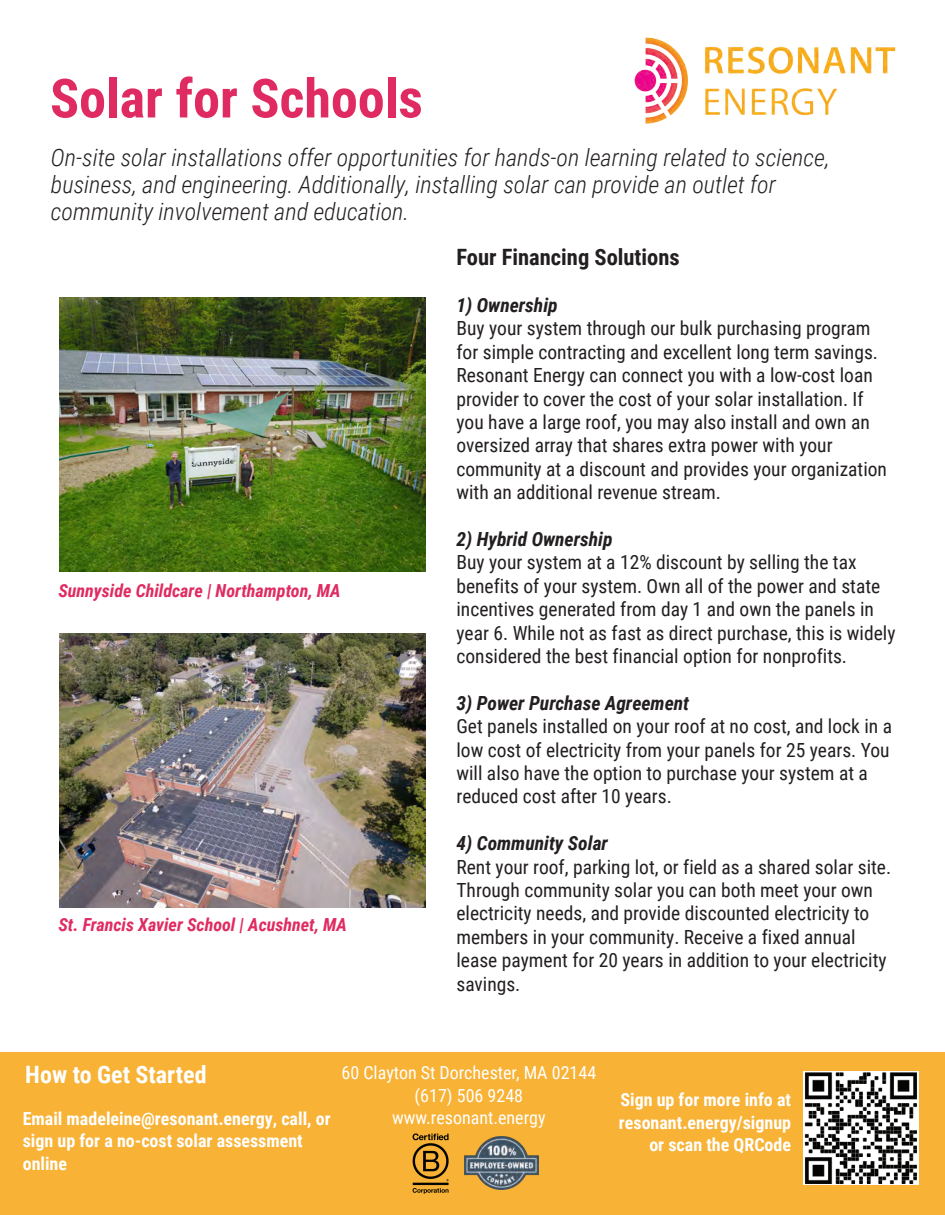
<style>
.page{position:relative;width:945px;height:1215px;background:#fff}
.page>*{position:absolute;margin:0;border:0;box-sizing:border-box;transform-origin:0 0}
.t1{font:700 54px "Roboto Condensed";color:#df2b61}
.t2{font:italic 300 24px/27px "Roboto Condensed";color:#231f20}
.t3{font:700 24px "Roboto Condensed";color:#fff}
.t4{font:700 22.5px "Roboto Condensed";color:#231f20}
.t5{font:19.5px/23.4px "Roboto Condensed";color:#231f20}
.t6{font:italic 700 19.5px "Roboto Condensed";color:#231f20}
.t7{font:700 18px/22.5px "Roboto Condensed";color:#fff;text-align:right}
.t8{font:italic 700 18px "Roboto Condensed";color:#df2b61}
.t9{font:18px/22.5px "Roboto Condensed";color:#fff;text-align:center}
</style>
<div class="page">
<div style="left:0;top:1053px;width:945px;height:162px;background:#f8b235"></div>
<img style="left:803px;top:1071px;width:115px;height:114px">
<img style="left:412px;top:1133px;width:37px;height:61px">
<img style="left:465px;top:1137px;width:73px;height:53px">
<img style="left:634px;top:37px;width:261px;height:87px">
<img style="left:59px;top:633px;width:366px;height:275px">
<img style="left:59px;top:297px;width:366px;height:275px">
<h1 class="t1" style="left:50px;top:60px;width:374px">Solar for Schools</h1>
<p class="t2" style="left:51px;top:143px;width:780px">On-site solar installations offer opportunities for hands-on learning related to science, business, and engineering. Additionally, installing solar can provide an outlet for community involvement and education.</p>
<p class="t8" style="left:58px;top:578px;width:284px">Sunnyside Childcare | Northampton, MA</p>
<p class="t8" style="left:58px;top:912px;width:290px">St. Francis Xavier School | Acushnet, MA</p>
<p class="t4" style="left:456px;top:241px;width:225px">Four Financing Solutions</p>
<p class="t6" style="left:456px;top:291px;width:103px">1) Ownership</p>
<p class="t5" style="left:456px;top:316px;width:432px">Buy your system through our bulk purchasing program for simple contracting and excellent long term savings.<br>Resonant Energy can connect you with a low-cost loan provider to cover the cost of your solar installation. If you have a large roof, you may also install and own an oversized array that shares extra power with your community at a discount and provides your organization with an additional revenue stream.</p>
<p class="t6" style="left:456px;top:525px;width:158px">2) Hybrid Ownership</p>
<p class="t5" style="left:456px;top:550px;width:441px">Buy your system at a 12% discount by selling the tax benefits of your system. Own all of the power and state incentives generated from day 1 and own the panels in year 6. While not as fast as direct purchase, this is widely considered the best financial option for nonprofits.</p>
<p class="t6" style="left:456px;top:689px;width:234px">3) Power Purchase Agreement</p>
<p class="t5" style="left:456px;top:714px;width:437px">Get panels installed on your roof at no cost, and lock in a low cost of electricity from your panels for 25 years. You will also have the option to purchase your system at a reduced cost after 10 years.</p>
<p class="t6" style="left:456px;top:830px;width:153px">4) Community Solar</p>
<p class="t5" style="left:456px;top:854px;width:436px">Rent your roof, parking lot, or field as a shared solar site.<br>Through community solar you can both meet your own electricity needs, and provide discounted electricity to members in your community. Receive a fixed annual lease payment for 20 years in addition to your electricity savings.</p>
<p class="t3" style="left:25px;top:1057px;width:183px">How to Get Started</p>
<p class="t7" style="left:23px;top:1106px;width:309px;text-align:left">Email madeleine@resonant.energy, call, or sign up for a no-cost solar assessment online</p>
<p class="t9" style="left:342px;top:1061px;width:256px">60 Clayton St Dorchester, MA 02144 (617) 506 9248 www.resonant.energy</p>
<p class="t7" style="left:619px;top:1088px;width:174px">Sign up for more info at resonant.energy/signup or scan the QRCode</p>
</div>
